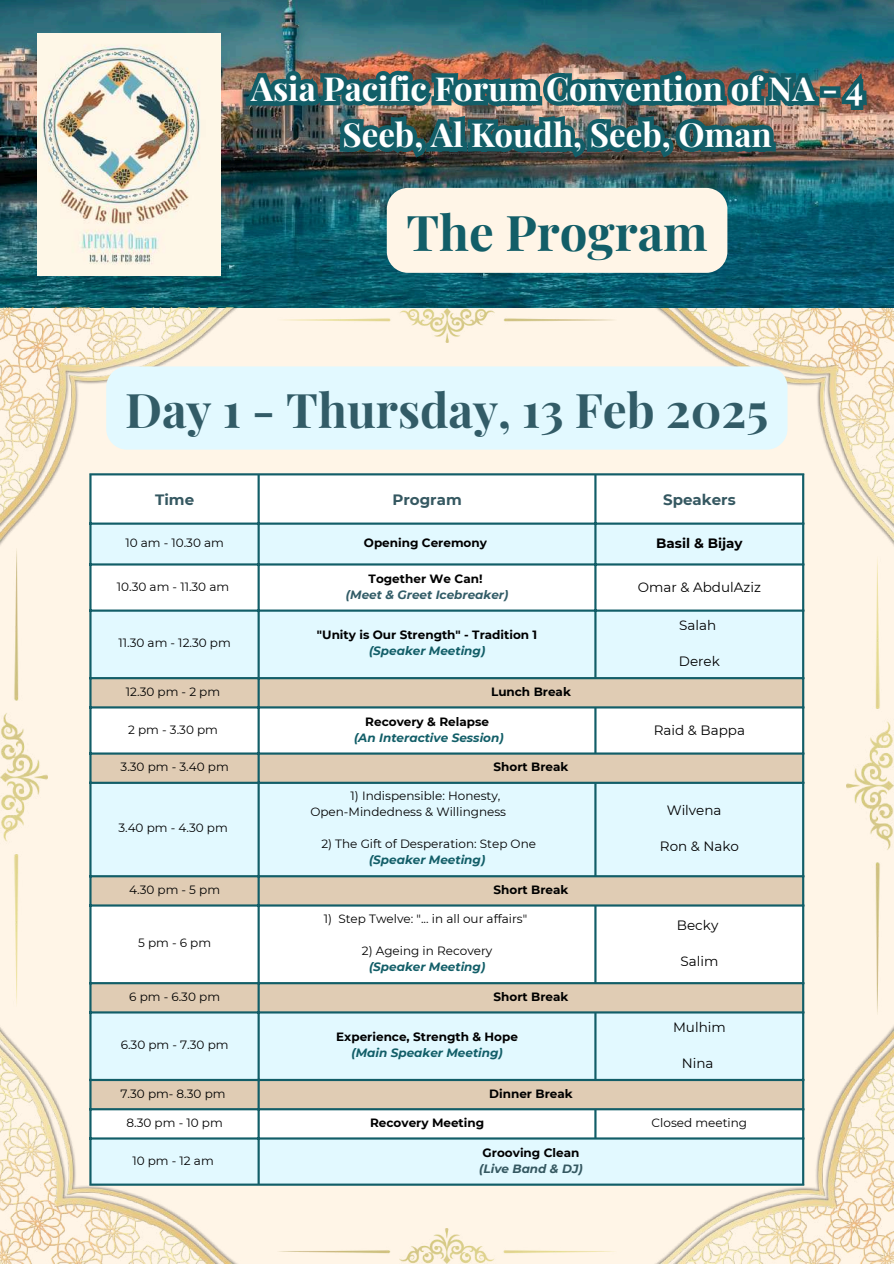
<style>
.page{position:relative;width:894px;height:1264px;background:#fff}
.page>*{position:absolute;margin:0;border:0;box-sizing:border-box;transform-origin:0 0}
.t1{font:700 49.05px "Playfair Display";color:#125e68}
.t2{font:700 47.55px "Playfair Display";color:#325c67}
.t3{font:700 33px/46.2px "Playfair Display";color:#fff;text-align:center}
.t4{font:700 15px "Montserrat";color:#355861}
.t5{font:13.5px "Montserrat";color:#000}
.t6{font:700 13.5px "Montserrat";color:#000}
.t7{font:12px/16px "Montserrat";color:#000}
.t8{font:700 12px "Montserrat";color:#000}
.t9{font:italic 700 12px "Montserrat";color:#125e68}
.t10{font:italic 700 12px "Montserrat";color:#325c67}
.t11{font:italic 700 12px "Montserrat";color:#355861}
</style>
<div class="page">
<div style="left:0;top:0;width:893px;height:1263px;background:#fff5e7"></div>
<img style="left:0;top:0;width:893px;height:308px">
<img style="left:38px;top:33px;width:182px;height:242px">
<div style="left:241px;top:475px;width:411px;height:47px;background:#fff"></div>
<svg style="left:91px;top:524px;width:710px;height:659px;background:#e8f8fc"></svg>
<svg style="left:91px;top:679px;width:710px;height:429px;background:#e8eae5"></svg>
<hr style="left:89px;top:475px;width:2px;height:708px;background:#125e68">
<hr style="left:257px;top:475px;width:3px;height:708px;background:#125e68">
<hr style="left:594px;top:475px;width:2px;height:202px;background:#125e68">
<hr style="left:594px;top:708px;width:2px;height:44px;background:#125e68">
<hr style="left:594px;top:784px;width:2px;height:91px;background:#125e68">
<hr style="left:594px;top:906px;width:2px;height:76px;background:#125e68">
<hr style="left:594px;top:1013px;width:2px;height:65px;background:#125e68">
<hr style="left:594px;top:1110px;width:2px;height:27px;background:#125e68">
<hr style="left:801px;top:475px;width:3px;height:708px;background:#125e68">
<hr style="left:89px;top:473px;width:715px;height:2px;background:#125e68">
<hr style="left:89px;top:522px;width:715px;height:2px;background:#125e68">
<hr style="left:89px;top:563px;width:715px;height:2px;background:#125e68">
<hr style="left:89px;top:609px;width:715px;height:2px;background:#125e68">
<hr style="left:89px;top:677px;width:715px;height:2px;background:#125e68">
<hr style="left:89px;top:706px;width:715px;height:2px;background:#125e68">
<hr style="left:89px;top:752px;width:715px;height:2px;background:#125e68">
<hr style="left:89px;top:781px;width:715px;height:3px;background:#125e68">
<hr style="left:89px;top:875px;width:715px;height:2px;background:#125e68">
<hr style="left:89px;top:904px;width:715px;height:2px;background:#125e68">
<hr style="left:89px;top:982px;width:715px;height:2px;background:#125e68">
<hr style="left:89px;top:1011px;width:715px;height:2px;background:#125e68">
<hr style="left:89px;top:1078px;width:715px;height:3px;background:#125e68">
<hr style="left:89px;top:1108px;width:715px;height:2px;background:#125e68">
<hr style="left:89px;top:1137px;width:715px;height:2px;background:#125e68">
<hr style="left:89px;top:1183px;width:715px;height:2px;background:#125e68">
<img style="left:0;top:308px;width:241px;height:241px">
<img style="left:0;top:1022px;width:241px;height:241px">
<img style="left:652px;top:308px;width:241px;height:241px">
<div style="left:106px;top:366px;width:681px;height:83px;background:#e2f9ff;border-radius:21px"></div>
<img style="left:652px;top:1022px;width:241px;height:241px">
<img style="left:0;top:548px;width:47px;height:456px">
<img style="left:846px;top:559px;width:47px;height:454px">
<img style="left:279px;top:1228px;width:335px;height:35px">
<img style="left:241px;top:16px;width:632px;height:289px">
<img style="left:332px;top:18px;width:450px;height:335px">
<svg style="left:386px;top:188px;width:341px;height:85px"></svg>
<img style="left:284px;top:308px;width:332px;height:35px">
<h3 class="t3" style="left:251px;top:64px;width:613px">Asia Pacific Forum Convention of NA - 4<br>Seeb, Al Koudh, Seeb, Oman</h3>
<h1 class="t1" style="left:406px;top:197px;width:303px">The Program</h1>
<h2 class="t2" style="left:125px;top:376px;width:644px">Day 1 - Thursday, 13 Feb 2025</h2>
<p class="t4" style="left:155px;top:490px;width:40px">Time</p>
<p class="t4" style="left:392px;top:490px;width:71px">Program</p>
<p class="t4" style="left:663px;top:490px;width:74px">Speakers</p>
<p class="t7" style="left:125px;top:535px;width:100px">10 am - 10.30 am</p>
<p class="t8" style="left:364px;top:535px;width:125px">Opening Ceremony</p>
<p class="t6" style="left:656px;top:535px;width:88px">Basil &amp; Bijay</p>
<p class="t7" style="left:117px;top:578px;width:114px">10.30 am - 11.30 am</p>
<p class="t8" style="left:368px;top:571px;width:115px">Together We Can!</p>
<p class="t10" style="left:346px;top:587px;width:164px">(Meet &amp; Greet Icebreaker)</p>
<p class="t5" style="left:637px;top:579px;width:124px">Omar &amp; AbdulAziz</p>
<p class="t7" style="left:118px;top:635px;width:114px">11.30 am - 12.30 pm</p>
<p class="t8" style="left:317px;top:627px;width:222px">"Unity is Our Strength" - Tradition 1</p>
<p class="t9" style="left:369px;top:643px;width:118px">(Speaker Meeting)</p>
<p class="t7" style="left:126px;top:683px;width:96px">12.30 pm - 2 pm</p>
<p class="t8" style="left:491px;top:684px;width:81px">Lunch Break</p>
<p class="t7" style="left:128px;top:721px;width:91px">2 pm - 3.30 pm</p>
<p class="t8" style="left:365px;top:714px;width:125px">Recovery &amp; Relapse</p>
<p class="t9" style="left:354px;top:730px;width:151px">(An Interactive Session)</p>
<p class="t7" style="left:120px;top:758px;width:110px">3.30 pm - 3.40 pm</p>
<p class="t8" style="left:493px;top:759px;width:76px">Short Break</p>
<p class="t7" style="left:118px;top:820px;width:111px">3.40 pm - 4.30 pm</p>
<p class="t7" style="left:310px;top:788px;width:197px;text-indent:40px">1) Indispensible: Honesty,<br>Open-Mindedness &amp; Willingness</p>
<p class="t7" style="left:321px;top:836px;width:216px">2) The Gift of Desperation: Step One</p>
<p class="t9" style="left:369px;top:852px;width:118px">(Speaker Meeting)</p>
<p class="t7" style="left:129px;top:881px;width:92px">4.30 pm - 5 pm</p>
<p class="t8" style="left:493px;top:882px;width:76px">Short Break</p>
<p class="t7" style="left:138px;top:934px;width:74px">5pm-6pm</p>
<p class="t7" style="left:324px;top:910px;width:205px">1) Step Twelve: "... in all our affairs"</p>
<p class="t7" style="left:362px;top:942px;width:132px">2) Ageing in Recovery</p>
<p class="t9" style="left:369px;top:959px;width:118px">(Speaker Meeting)</p>
<p class="t7" style="left:129px;top:988px;width:92px">6 pm - 6.30 pm</p>
<p class="t8" style="left:493px;top:989px;width:76px">Short Break</p>
<p class="t7" style="left:121px;top:1036px;width:109px">6.30 pm - 7.30 pm</p>
<p class="t8" style="left:336px;top:1029px;width:183px">Experience, Strength &amp; Hope</p>
<p class="t9" style="left:351px;top:1045px;width:153px">(Main Speaker Meeting)</p>
<p class="t5" style="left:679px;top:617px;width:39px">Salah</p>
<p class="t5" style="left:678px;top:653px;width:42px">Derek</p>
<p class="t5" style="left:653px;top:722px;width:93px">Raid &amp; Bappa</p>
<p class="t5" style="left:666px;top:802px;width:56px">Wilvena</p>
<p class="t5" style="left:659px;top:838px;width:80px">Ron &amp; Nako</p>
<p class="t5" style="left:676px;top:917px;width:43px">Becky</p>
<p class="t5" style="left:680px;top:953px;width:39px">Salim</p>
<p class="t5" style="left:672px;top:1018px;width:54px">Mulhim</p>
<p class="t5" style="left:681px;top:1054px;width:33px">Nina</p>
<p class="t7" style="left:120px;top:1085px;width:106px">7.30 pm- 8.30 pm</p>
<p class="t8" style="left:489px;top:1085px;width:85px">Dinner Break</p>
<p class="t7" style="left:126px;top:1114px;width:98px">8.30 pm - 10 pm</p>
<p class="t8" style="left:370px;top:1115px;width:115px">Recovery Meeting</p>
<p class="t7" style="left:651px;top:1114px;width:97px">Closed meeting</p>
<p class="t7" style="left:132px;top:1152px;width:83px">10 pm - 12 am</p>
<p class="t8" style="left:482px;top:1145px;width:98px">Grooving Clean</p>
<p class="t11" style="left:479px;top:1161px;width:105px">(Live Band &amp; DJ)</p>
</div>
